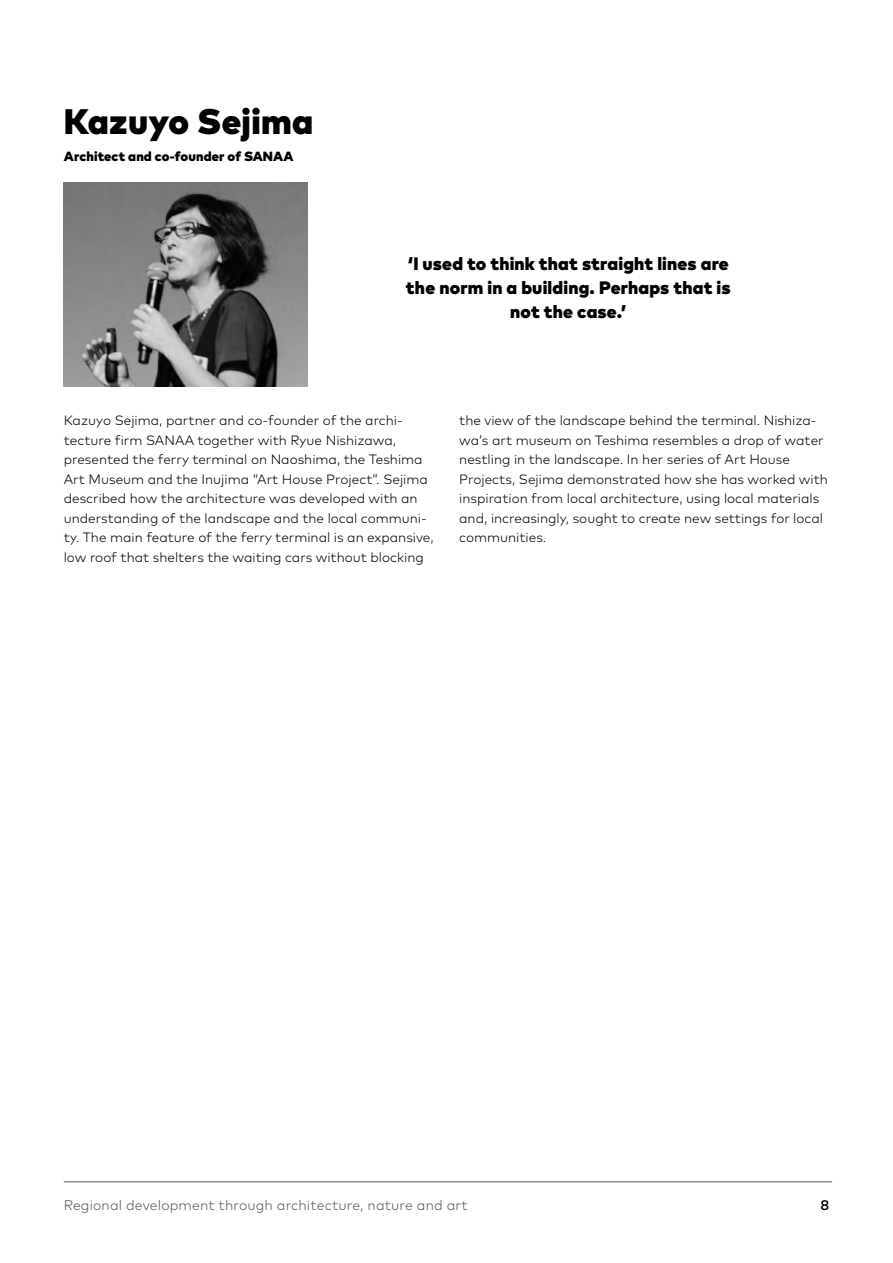
<style>
.page{position:relative;width:893px;height:1263px;background:#fff}
.page>*{position:absolute;margin:0;border:0;box-sizing:border-box;transform-origin:0 0}
.t1{font:900 35.4px "Mark Pro";letter-spacing:.01em;color:#000}
.t2{font:900 18px/24px "Mark Pro";letter-spacing:.01em;color:#000;text-align:center}
.t3{font:300 13.95px "Mark Pro";letter-spacing:.01em;color:#58595b}
.t4{font:500 13.95px "Mark Pro";color:#000}
.t5{font:300 13.5px/19.5px "Mark Pro";color:#000}
.t6{font:900 13.35px "Mark Pro";letter-spacing:.01em;color:#000}
</style>
<div class="page">
<hr style="left:64px;top:1181px;width:768px;height:1px;background:#58595b">
<img style="left:64px;top:183px;width:244px;height:204px">
<h1 class="t1" style="left:64px;top:94px;width:251px">Kazuyo Sejima</h1>
<p class="t6" style="left:64px;top:146px;width:231px">Architect and co-founder of SANAA</p>
<h2 class="t2" style="left:406px;top:250px;width:326px">‘I used to think that straight lines are the norm in a building. Perhaps that is not the case.’</h2>
<p class="t5" style="left:64px;top:410px;width:371px">Kazuyo Sejima, partner and co-founder of the archi&shy;tecture firm SANAA together with Ryue Nishizawa, presented the ferry terminal on Naoshima, the Teshima Art Museum and the Inujima “Art House Project”. Sejima described how the architecture was developed with an understanding of the landscape and the local communi&shy;ty. The main feature of the ferry terminal is an expansive, low roof that shelters the waiting cars without blocking</p>
<p class="t5" style="left:459px;top:410px;width:370px">the view of the landscape behind the terminal. Nishiza&shy;wa’s art museum on Teshima resembles a drop of water nestling in the landscape. In her series of Art House Projects, Sejima demonstrated how she has worked with inspiration from local architecture, using local materials and, increasingly, sought to create new settings for local communities.</p>
<p class="t3" style="left:64px;top:1195px;width:406px">Regional development through architecture, nature and art</p>
<p class="t4" style="left:820px;top:1195px;width:10px">8</p>
</div>
